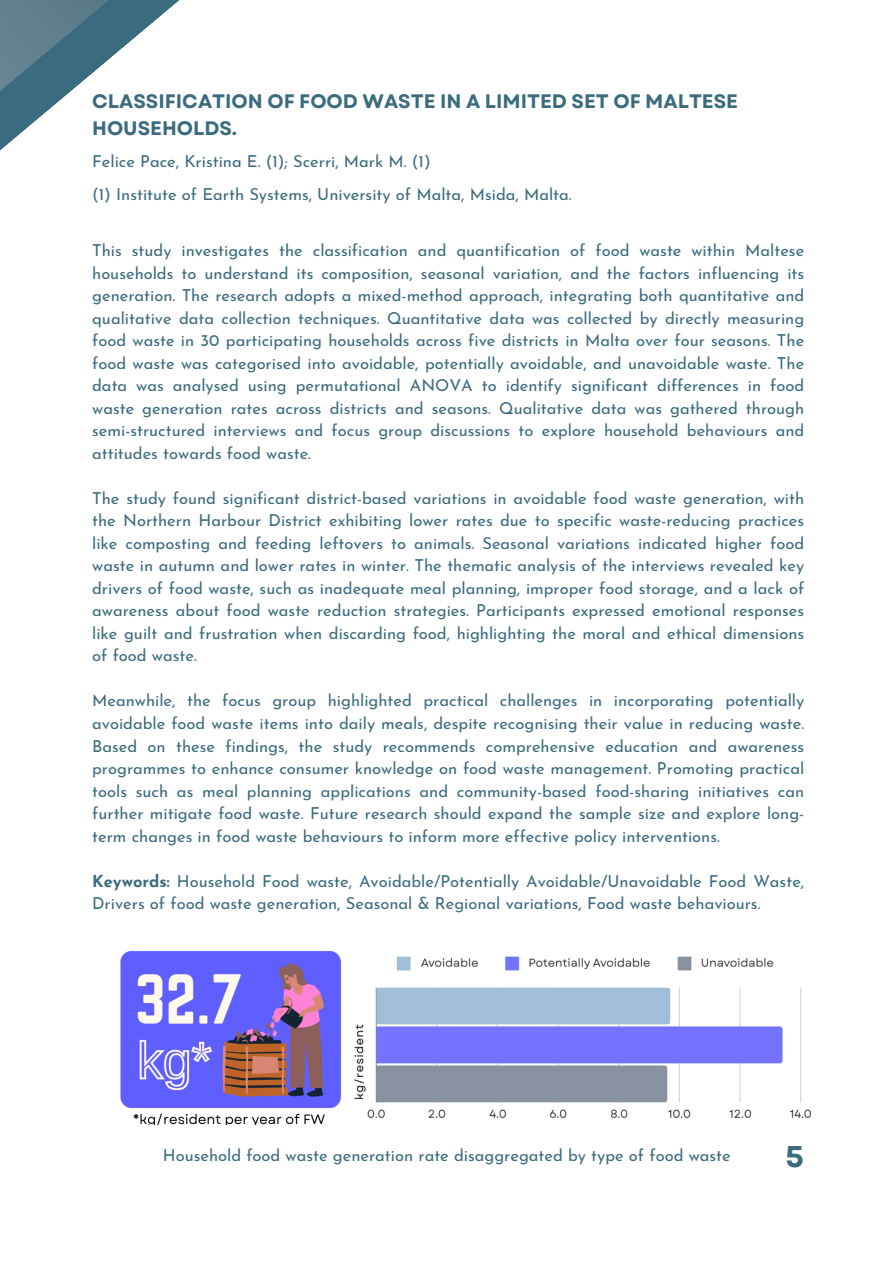
<style>
.page{position:relative;width:894px;height:1264px;background:#fff}
.page>*{position:absolute;margin:0;border:0;box-sizing:border-box;transform-origin:0 0}
.t1{font:700 30px "Garet";color:#3b6b7f}
.t2{font:700 19.5px/27px "Garet";color:#3b6b7f}
.t3{font:16.5px/22.5px "Josefin Sans";color:#3b6b7f;text-align:justify}
.s1{font-weight:700}
</style>
<div class="page">
<svg style="left:0;top:0;width:179px;height:151px"></svg>
<img style="left:120px;top:951px;width:689px;height:173px">
<p class="t2" style="left:92px;top:87px;width:647px">CLASSIFICATION OF FOOD WASTE IN A LIMITED SET OF MALTESE<br>HOUSEHOLDS.</p>
<p class="t3" style="left:92px;top:151px;width:340px">Felice Pace, Kristina E. (1); Scerri, Mark M. (1)</p>
<p class="t3" style="left:92px;top:184px;width:481px">(1) Institute of Earth Systems, University of Malta, Msida, Malta.</p>
<h1 class="t3" style="left:92px;top:241px;width:713px">This study investigates the classification and quantification of food waste within Maltese households to understand its composition, seasonal variation, and the factors influencing its generation. The research adopts a mixed-method approach, integrating both quantitative and qualitative data collection techniques. Quantitative data was collected by directly measuring food waste in 30 participating households across five districts in Malta over four seasons. The food waste was categorised into avoidable, potentially avoidable, and unavoidable waste. The data was analysed using permutational ANOVA to identify significant differences in food waste generation rates across districts and seasons. Qualitative data was gathered through semi-structured interviews and focus group discussions to explore household behaviours and attitudes towards food waste.</h1>
<p class="t3" style="left:92px;top:488px;width:713px">The study found significant district-based variations in avoidable food waste generation, with the Northern Harbour District exhibiting lower rates due to specific waste-reducing practices like composting and feeding leftovers to animals. Seasonal variations indicated higher food waste in autumn and lower rates in winter. The thematic analysis of the interviews revealed key drivers of food waste, such as inadequate meal planning, improper food storage, and a lack of awareness about food waste reduction strategies. Participants expressed emotional responses like guilt and frustration when discarding food, highlighting the moral and ethical dimensions of food waste.</p>
<p class="t3" style="left:92px;top:691px;width:713px">Meanwhile, the focus group highlighted practical challenges in incorporating potentially avoidable food waste items into daily meals, despite recognising their value in reducing waste.<br>Based on these findings, the study recommends comprehensive education and awareness programmes to enhance consumer knowledge on food waste management. Promoting practical tools such as meal planning applications and community-based food-sharing initiatives can further mitigate food waste. Future research should expand the sample size and explore long&shy;term changes in food waste behaviours to inform more effective policy interventions.</p>
<p class="t3" style="left:92px;top:871px;width:713px"><span class="s1">Keywords:</span> Household Food waste, Avoidable/Potentially Avoidable/Unavoidable Food Waste,<br>Drivers of food waste generation, Seasonal &amp; Regional variations, Food waste behaviours.</p>
<p class="t3" style="left:163px;top:1145px;width:569px">Household food waste generation rate disaggregated by type of food waste</p>
<p class="t1" style="left:785px;top:1134px;width:20px">5</p>
</div>
